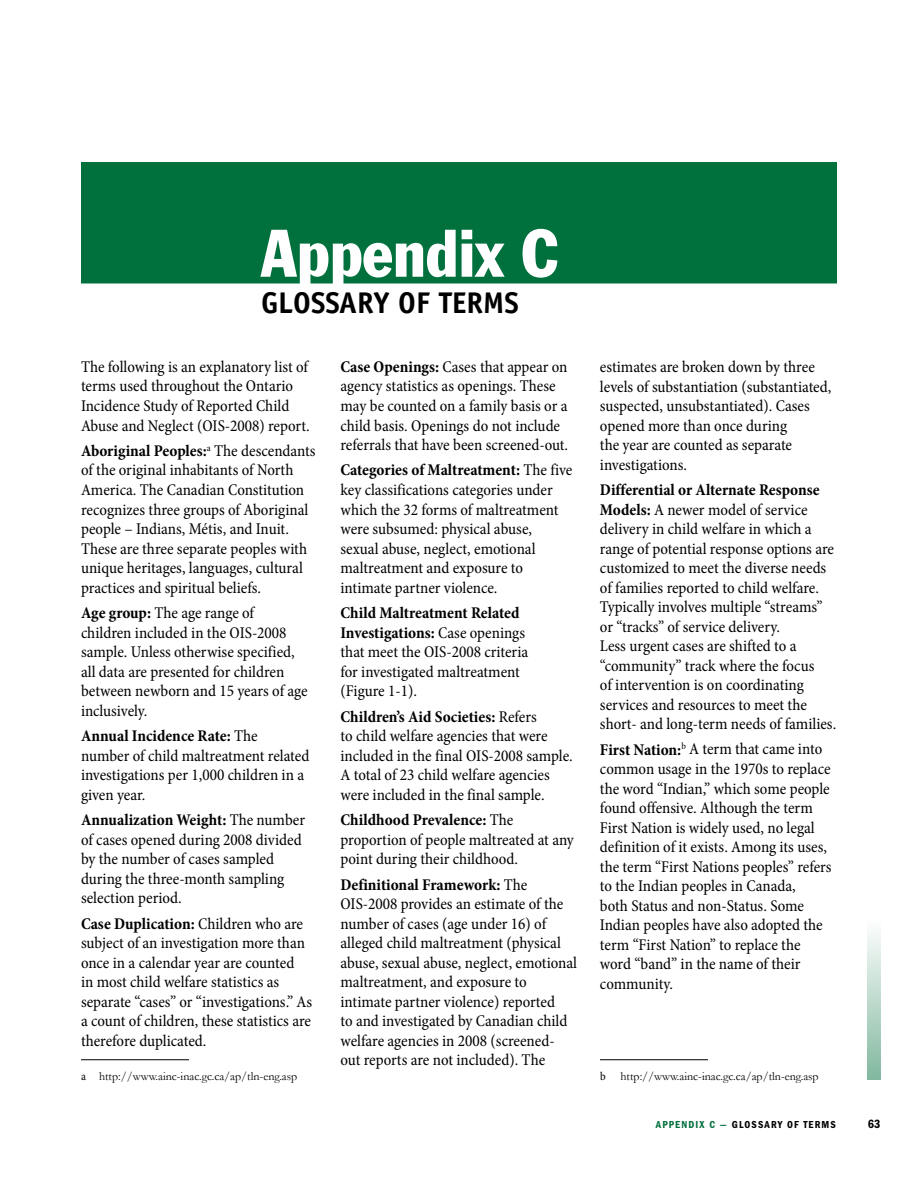
<style>
.page{position:relative;width:918px;height:1188px;background:#fff}
.page>*{position:absolute;margin:0;border:0;box-sizing:border-box;transform-origin:0 0}
.t1{font:condensed 66px "Franklin Gothic";color:#fff}
.t2{font:700 30px "Officina Sans";color:#000}
.t3{font:condensed 16.5px/19.5px "Minion Pro";color:#000}
.t4{font:600 condensed 12.45px "Franklin Gothic";color:#000}
.t5{font:12px "Garamond";color:#000}
.t6{font:600 condensed 10.5px "Franklin Gothic";color:#000}
.t7{font:600 condensed 10.5px "Franklin Gothic";color:#00703c}
.s1{font-weight:700}
.s2{font-family:"Minion Pro";font-stretch:condensed}
.s3{color:#00703c}
</style>
<div class="page">
<svg style="left:867px;top:932px;width:14px;height:148px;background:#bad8ca"></svg>
<hr style="left:81px;top:1059px;width:108px;height:1px;background:#000">
<hr style="left:600px;top:1059px;width:108px;height:1px;background:#000">
<div style="left:81px;top:162px;width:756px;height:122px;background:#00703c"></div>
<h1 class="t1" style="left:261px;top:213px;width:299px">Appendix C</h1>
<h2 class="t2" style="left:261px;top:284px;width:259px">GLOSSARY OF TERMS</h2>
<p class="t3" style="left:81px;top:357px;width:230px">The following is an explanatory list of terms used throughout the Ontario Incidence Study of Reported Child Abuse and Neglect (OIS‑2008) report.</p>
<p class="t3" style="left:81px;top:441px;width:236px"><span class="s1">Aboriginal Peoples:</span><sup>a</sup> The descendants of the original inhabitants of North America. The Canadian Constitution recognizes three groups of Aboriginal people – Indians, Métis, and Inuit.<br>These are three separate peoples with unique heritages, languages, cultural practices and spiritual beliefs.</p>
<p class="t3" style="left:81px;top:603px;width:228px"><span class="s1">Age group:</span> The age range of children included in the OIS‑2008 sample. Unless otherwise specified, all data are presented for children between newborn and 15 years of age inclusively.</p>
<p class="t3" style="left:81px;top:726px;width:230px"><span class="s1">Annual Incidence Rate:</span> The number of child maltreatment related investigations per 1,000 children in a given year.</p>
<p class="t3" style="left:81px;top:810px;width:226px"><span class="s1">Annualization Weight:</span> The number of cases opened during 2008 divided by the number of cases sampled during the three-month sampling selection period.</p>
<p class="t3" style="left:81px;top:914px;width:233px"><span class="s1">Case Duplication:</span> Children who are subject of an investigation more than once in a calendar year are counted<br>in most child welfare statistics as separate “cases” or “investigations.” As a count of children, these statistics are therefore duplicated.</p>
<p class="t5" style="left:81px;top:1069px;width:218px"><span class="s2">a</span> http://www.ainc-inac.gc.ca/ap/tln-eng.asp</p>
<p class="t3" style="left:340px;top:357px;width:229px"><span class="s1">Case Openings:</span> Cases that appear on agency statistics as openings. These may be counted on a family basis or a child basis. Openings do not include referrals that have been screened-out.</p>
<p class="t3" style="left:340px;top:461px;width:233px"><span class="s1">Categories of Maltreatment:</span> The five key classifications categories under which the 32 forms of maltreatment were subsumed: physical abuse, sexual abuse, neglect, emotional maltreatment and exposure to intimate partner violence.</p>
<p class="t3" style="left:340px;top:603px;width:189px"><span class="s1">Child Maltreatment Related<br>Investigations:</span> Case openings that meet the OIS‑2008 criteria for investigated maltreatment (Figure 1-1).</p>
<p class="t3" style="left:340px;top:707px;width:234px"><span class="s1">Children’s Aid Societies:</span> Refers<br>to child welfare agencies that were included in the final OIS‑2008 sample.<br>A total of 23 child welfare agencies were included in the final sample.</p>
<p class="t3" style="left:340px;top:810px;width:235px"><span class="s1">Childhood Prevalence:</span> The proportion of people maltreated at any point during their childhood.</p>
<p class="t3" style="left:340px;top:875px;width:238px"><span class="s1">Definitional Framework:</span> The OIS‑2008 provides an estimate of the number of cases (age under 16) of alleged child maltreatment (physical abuse, sexual abuse, neglect, emotional maltreatment, and exposure to intimate partner violence) reported<br>to and investigated by Canadian child welfare agencies in 2008 (screened&shy;out reports are not included). The</p>
<p class="t3" style="left:600px;top:357px;width:233px">estimates are broken down by three levels of substantiation (substantiated, suspected, unsubstantiated). Cases opened more than once during<br>the year are counted as separate investigations.</p>
<p class="t3" style="left:600px;top:480px;width:238px"><span class="s1">Differential or Alternate Response Models:</span> A newer model of service delivery in child welfare in which a range of potential response options are customized to meet the diverse needs of families reported to child welfare.<br>Typically involves multiple “streams” or “tracks” of service delivery.<br>Less urgent cases are shifted to a “community” track where the focus<br>of intervention is on coordinating services and resources to meet the short- and long-term needs of families.</p>
<p class="t3" style="left:600px;top:740px;width:233px"><span class="s1">First Nation:</span><sup>b</sup> A term that came into common usage in the 1970s to replace the word “Indian,” which some people found offensive. Although the term First Nation is widely used, no legal definition of it exists. Among its uses, the term “First Nations peoples” refers to the Indian peoples in Canada,<br>both Status and non-Status. Some Indian peoples have also adopted the term “First Nation” to replace the word “band” in the name of their community.</p>
<p class="t5" style="left:600px;top:1069px;width:220px"><span class="s2">b</span> http://www.ainc-inac.gc.ca/ap/tln-eng.asp</p>
<p class="t7" style="left:656px;top:1119px;width:13px">APPENDIX</p>
<p class="t6" style="left:709px;top:1119px;width:37px"><span class="s3">C—</span>GLOSSARYOF</p>
<p class="t6" style="left:803px;top:1119px;width:33px">TERMS</p>
<p class="t4" style="left:868px;top:1117px;width:14px">63</p>
</div>
